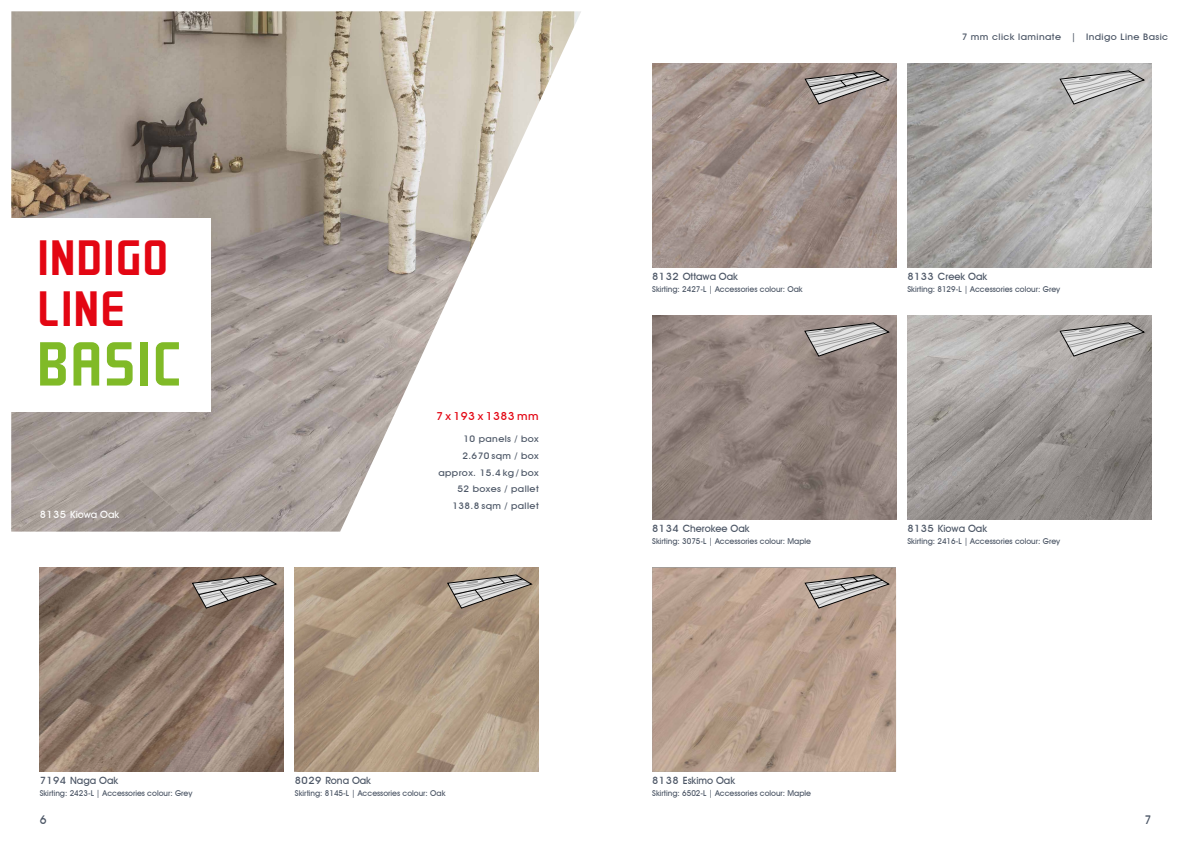
<style>
.page{position:relative;width:1191px;height:842px;background:#fff}
.page>*{position:absolute;margin:0;border:0;box-sizing:border-box;transform-origin:0 0}
.t1{font:50px "GRAYSTROKE";color:#80ba27;scale:1.1 1}
.t2{font:40px/51px "GRAYSTROKE";color:#e30613;scale:1.1 1}
.t3{font:500 12px "Avant Garde IT Cby BT";color:#4b5565}
.t4{font:500 11px "Avant Garde IT Cby BT";letter-spacing:.04em;color:#e30613;scale:1.1 1}
.t5{font:500 10px "Avant Garde IT Cby BT";color:#4b5565;scale:1.1 1}
.t6{font:500 10px "Avant Garde IT Cby BT";color:#fff;scale:1.1 1}
.t7{font:500 9px/16.7px "Avant Garde IT Cby BT";letter-spacing:.04em;color:#4b5565;text-align:right;scale:1.1 1}
.t8{font:500 8px "Avant Garde IT Cby BT";color:#4b5565}
</style>
<div class="page">
<img style="left:11px;top:11px;width:570px;height:521px">
<img style="left:40px;top:568px;width:243px;height:204px">
<img style="left:295px;top:568px;width:244px;height:204px">
<svg style="left:192px;top:575px;width:85px;height:33px"></svg>
<svg style="left:447px;top:575px;width:85px;height:33px"></svg>
<img style="left:907px;top:64px;width:244px;height:204px">
<img style="left:652px;top:64px;width:244px;height:204px">
<svg style="left:805px;top:71px;width:84px;height:33px"></svg>
<svg style="left:1059px;top:71px;width:85px;height:33px"></svg>
<img style="left:907px;top:316px;width:244px;height:204px">
<img style="left:652px;top:316px;width:244px;height:204px">
<svg style="left:1059px;top:323px;width:85px;height:33px"></svg>
<svg style="left:804px;top:323px;width:85px;height:33px"></svg>
<img style="left:652px;top:568px;width:244px;height:204px">
<svg style="left:805px;top:575px;width:84px;height:33px"></svg>
<div style="left:0;top:218px;width:211px;height:194px;background:#fff"></div>
<h2 class="t2" style="left:40px;top:229px;width:121px">INDIGO<br>LINE</h2>
<h1 class="t1" style="left:40px;top:329px;width:135px">BASIC</h1>
<p class="t6" style="left:40px;top:508px;width:74px">8135 Kiowa Oak</p>
<h3 class="t4" style="left:436px;top:409px;width:95px">7 x 193 x 1383 mm</h3>
<p class="t7" style="left:438px;top:431px;width:93px">10 panels / box<br>2.670 sqm / box approx. 15.4 kg / box<br>52 boxes / pallet<br>138.8 sqm / pallet</p>
<p class="t5" style="left:40px;top:774px;width:73px">7194 Naga Oak</p>
<p class="t8" style="left:40px;top:788px;width:154px">Skirting: 2423-L | Accessories colour: Grey</p>
<h3 class="t3" style="left:40px;top:812px;width:8px">6</h3>
<p class="t5" style="left:295px;top:774px;width:71px">8029 Rona Oak</p>
<p class="t8" style="left:295px;top:788px;width:152px">Skirting: 8145-L | Accessories colour: Oak</p>
<p class="t5" style="left:652px;top:270px;width:80px">8132 Ottawa Oak</p>
<p class="t8" style="left:652px;top:284px;width:152px">Skirting: 2427-L | Accessories colour: Oak</p>
<p class="t5" style="left:652px;top:522px;width:90px">8134 Cherokee Oak</p>
<p class="t8" style="left:652px;top:536px;width:160px">Skirting: 3075-L | Accessories colour: Maple</p>
<p class="t5" style="left:652px;top:774px;width:77px">8138 Eskimo Oak</p>
<p class="t8" style="left:652px;top:788px;width:160px">Skirting: 6502-L | Accessories colour: Maple</p>
<p class="t7" style="left:961px;top:28px;width:189px">7 mm click laminate | Indigo Line Basic</p>
<p class="t5" style="left:907px;top:270px;width:74px">8133 Creek Oak</p>
<p class="t8" style="left:907px;top:284px;width:154px">Skirting: 8129-L | Accessories colour: Grey</p>
<p class="t5" style="left:907px;top:522px;width:74px">8135 Kiowa Oak</p>
<p class="t8" style="left:907px;top:536px;width:154px">Skirting: 2416-L | Accessories colour: Grey</p>
<h3 class="t3" style="left:1144px;top:812px;width:8px">7</h3>
</div>
